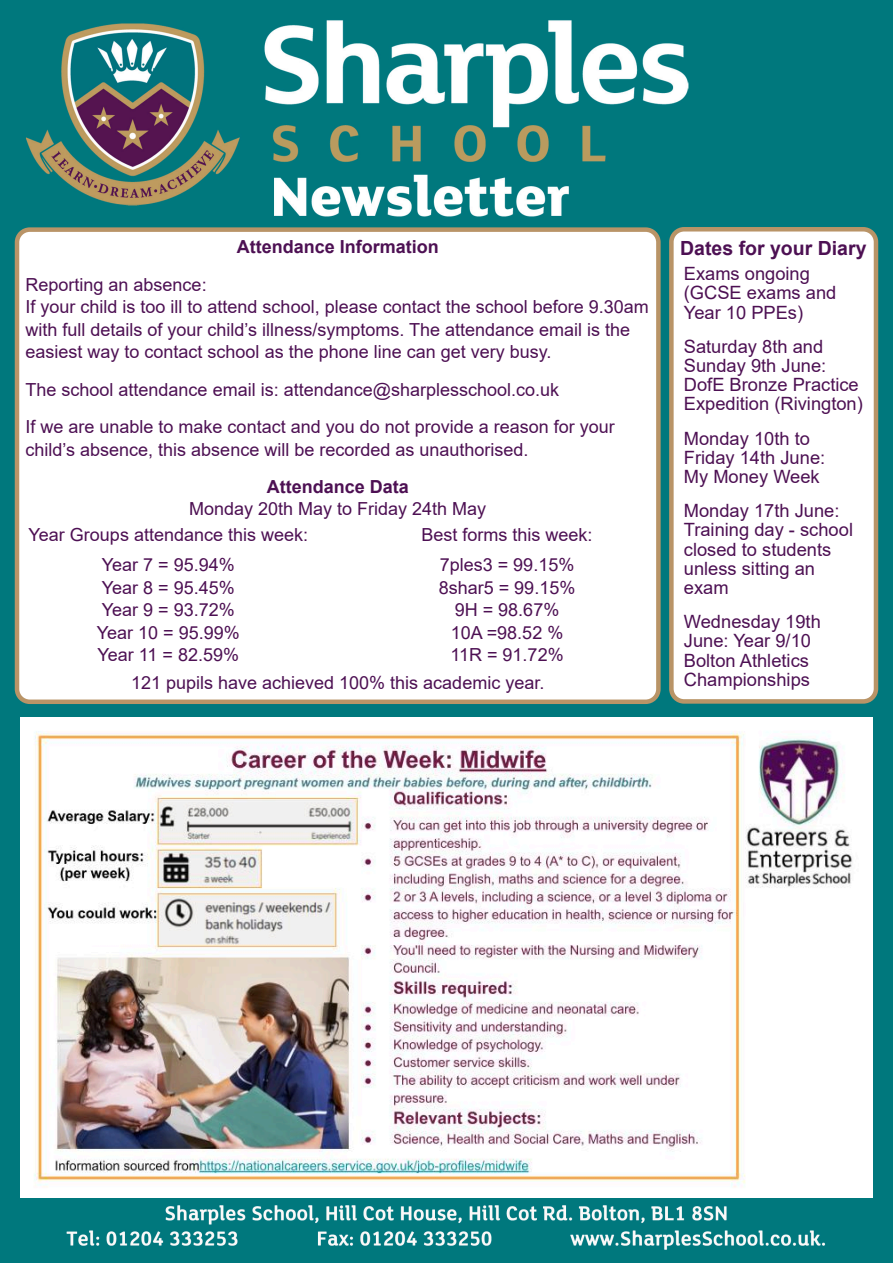
<style>
.page{position:relative;width:893px;height:1263px;background:#fff}
.page>*{position:absolute;margin:0;border:0;box-sizing:border-box;transform-origin:0 0}
.t1{font:700 19.5px "Arial";color:#4d1053}
.t2{font:18.3px/19.2px "Arial";color:#4d1053}
.t3{font:18px/22.5px "Arial";color:#4d1053}
.t4{font:700 18px "Arial";color:#4d1053}
</style>
<div class="page">
<img style="left:0;top:0;width:893px;height:1263px">
<div style="left:15px;top:227px;width:646px;height:477px;background:#fff;border:4px solid #b99467;border-radius:13px"></div>
<div style="left:669px;top:227px;width:209px;height:477px;background:#fff;border:4px solid #b99467;border-radius:13px"></div>
<img style="left:20px;top:718px;width:853px;height:480px">
<p class="t4" style="left:237px;top:240px;width:204px">Attendance Information</p>
<p class="t1" style="left:680px;top:241px;width:188px">Dates for your Diary</p>
<p class="t3" style="left:26px;top:275px;width:625px">Reporting an absence:<br>If your child is too ill to attend school, please contact the school before 9.30am with full details of your child’s illness/symptoms. The attendance email is the easiest way to contact school as the phone line can get very busy.</p>
<p class="t3" style="left:26px;top:372px;width:591px;line-height:37.5px">The school attendance email is: attendance@sharplesschool.co.uk<br>If we are unable to make contact and you do not provide a reason for your</p>
<p class="t3" style="left:26px;top:440px;width:505px">child’s absence, this absence will be recorded as unauthorised.</p>
<p class="t4" style="left:267px;top:480px;width:144px">Attendance Data</p>
<p class="t3" style="left:189px;top:499px;width:299px">Monday 20th May to Friday 24th May</p>
<p class="t2" style="left:684px;top:266px;width:154px">Exams ongoing (GCSE exams and<br>Year 10 PPEs)</p>
<p class="t2" style="left:684px;top:338px;width:181px">Saturday 8th and<br>Sunday 9th June:<br>DofE Bronze Practice<br>Expedition (Rivington)</p>
<p class="t2" style="left:684px;top:430px;width:143px">Monday 10th to<br>Friday 14th June:<br>My Money Week</p>
<p class="t2" style="left:684px;top:503px;width:171px">Monday 17th June:<br>Training day - school closed to students unless sitting an exam</p>
<p class="t2" style="left:684px;top:614px;width:139px">Wednesday 19th<br>June: Year 9/10<br>Bolton Athletics<br>Championships</p>
<p class="t3" style="left:29px;top:522px;width:281px;line-height:30px;text-align:center">Year Groups attendance this week:<br>Year 7 = 95.94%</p>
<p class="t3" style="left:97px;top:578px;width:144px">Year 8 = 95.45%<br>Year 9 = 93.72%<br>Year 10 = 95.99%<br>Year 11 = 82.59%</p>
<p class="t3" style="left:421px;top:522px;width:173px;line-height:30px;text-align:center">Best forms this week:<br>7ples3 = 99.15%</p>
<p class="t3" style="left:439px;top:578px;width:138px;text-align:center">8shar5 = 99.15%<br>9H = 98.67%<br>10A =98.52 %<br>11R = 91.72%</p>
<p class="t3" style="left:131px;top:673px;width:415px">121 pupils have achieved 100% this academic year.</p>
</div>
